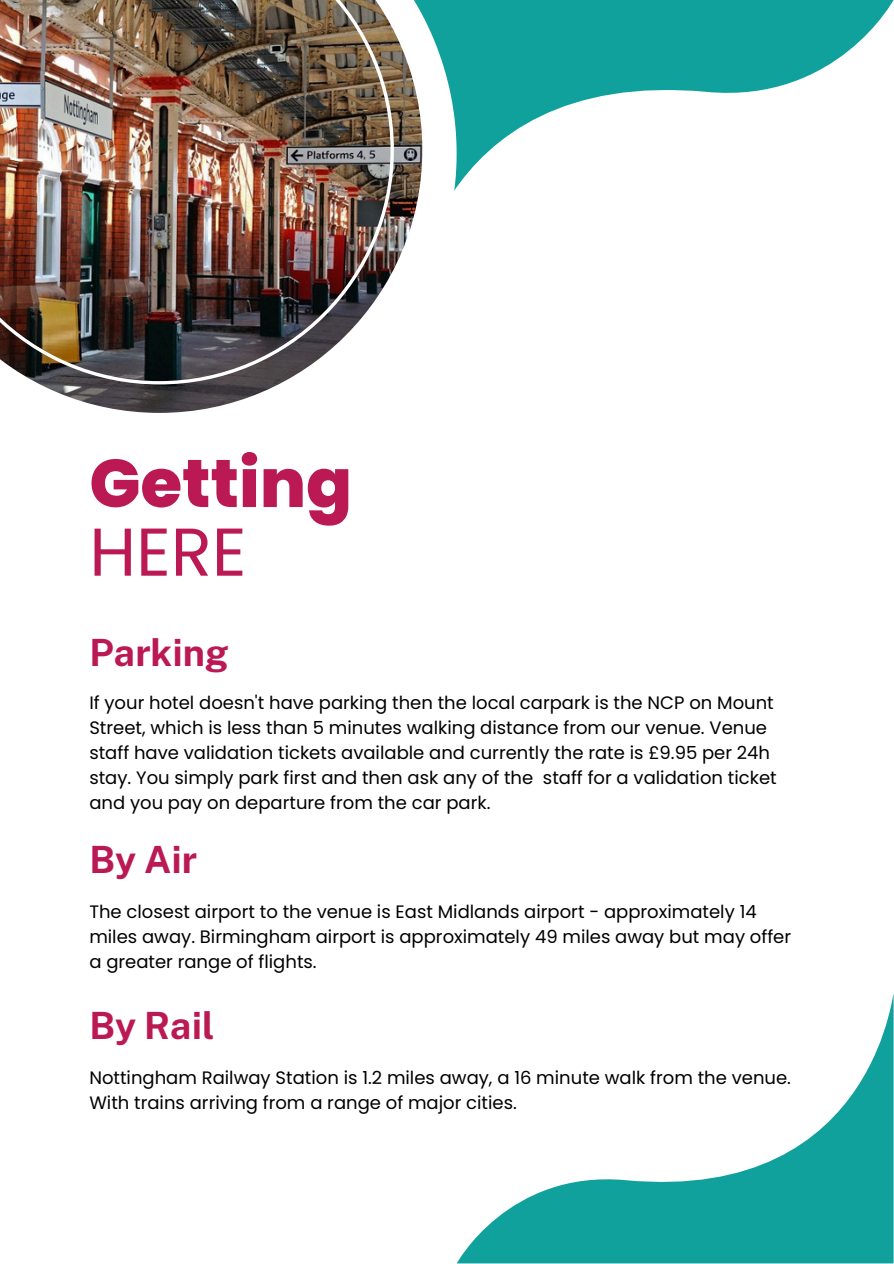
<style>
.page{position:relative;width:894px;height:1264px;background:#fff}
.page>*{position:absolute;margin:0;border:0;box-sizing:border-box;transform-origin:0 0}
.t1{font:800 67.5px/68.7px "Poppins";color:#bb1953}
.t2{font:700 37.5px "Public Sans";color:#bb1953}
.t3{font:18px/24.8px "Poppins";color:#000}
.s1{font-weight:400}
</style>
<div class="page">
<svg style="left:456px;top:0;width:436px;height:188px;fill:#10a19d"></svg>
<svg style="left:422px;top:0;width:34px;height:191px"></svg>
<img style="left:39px;top:0;width:383px;height:413px">
<img style="left:0;top:0;width:394px;height:384px">
<svg style="left:457px;top:996px;width:436px;height:267px"></svg>
<p class="t1" style="left:89px;top:449px;width:264px">Getting<br><span class="s1">HERE</span></p>
<h2 class="t2" style="left:89px;top:630px;width:141px">Parking</h2>
<h1 class="t3" style="left:89px;top:690px;width:688px">If your hotel doesn't have parking then the local carpark is the NCP on Mount Street, which is less than 5 minutes walking distance from our venue. Venue staff have validation tickets available and currently the rate is £9.95 per 24h stay. You simply park first and then ask any of the staff for a validation ticket and you pay on departure from the car park.</h1>
<p class="t2" style="left:89px;top:837px;width:109px">By Air</p>
<p class="t3" style="left:89px;top:899px;width:703px">The closest airport to the venue is East Midlands airport - approximately 14 miles away. Birmingham airport is approximately 49 miles away but may offer a greater range of flights.</p>
<h2 class="t2" style="left:89px;top:1003px;width:126px">By Rail</h2>
<p class="t3" style="left:89px;top:1065px;width:703px">Nottingham Railway Station is 1.2 miles away, a 16 minute walk from the venue.<br>With trains arriving from a range of major cities.</p>
</div>
